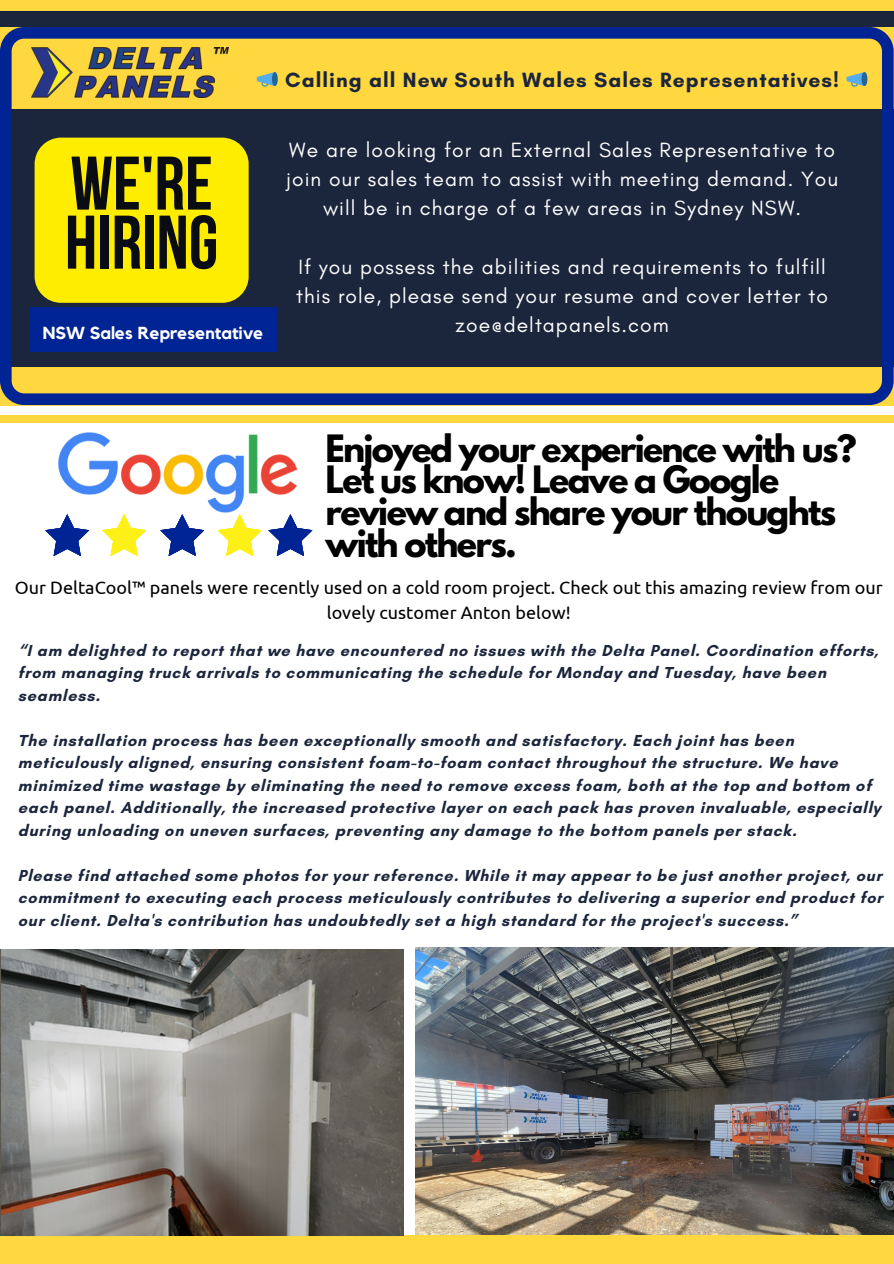
<style>
.page{position:relative;width:894px;height:1264px;background:#fff}
.page>*{position:absolute;margin:0;border:0;box-sizing:border-box;transform-origin:0 0}
.t1{font:75.75px/58.9px "Bebas Neue Cyrillic";color:#090c13}
.t2{font:700 33.45px/31.7px "League Spartan";letter-spacing:-.05em;color:#000}
.t3{font:21px/29.2px "Glacial Indifference";letter-spacing:.05em;color:#fff;text-align:center}
.t4{font:700 21px "Glacial Indifference";letter-spacing:.05em;color:#1b253c}
.t5{font:18px/24.8px "Ubuntu";color:#000;text-align:center}
.t6{font:700 17.25px "Kollektif";color:#fff}
.t7{font:700 16.2px/22.5px "Glacial Indifference";letter-spacing:.05em;color:#1b253c}
</style>
<div class="page">
<div style="left:0;top:1235px;width:893px;height:28px;background:#ffd840"></div>
<div style="left:0;top:415px;width:893px;height:8px;background:#ffd840"></div>
<div style="left:0;top:0;width:893px;height:367px;background:#1b253c"></div>
<div style="left:0;top:0;width:893px;height:10px;background:#ffd840"></div>
<svg style="left:0;top:27px;width:893px;height:378px"></svg>
<div style="left:29px;top:308px;width:248px;height:44px;background:#012494"></div>
<img style="left:31px;top:47px;width:197px;height:51px">
<img style="left:415px;top:947px;width:478px;height:287px">
<img style="left:59px;top:433px;width:239px;height:80px">
<svg style="left:45px;top:514px;width:44px;height:41px"></svg>
<svg style="left:102px;top:514px;width:44px;height:41px"></svg>
<svg style="left:160px;top:514px;width:44px;height:41px"></svg>
<svg style="left:218px;top:514px;width:43px;height:41px"></svg>
<svg style="left:268px;top:514px;width:44px;height:41px"></svg>
<img style="left:0;top:949px;width:403px;height:286px">
<div style="left:35px;top:138px;width:213px;height:165px;background:#ffed00;border-radius:27px"></div>
<svg style="left:257px;top:72px;width:21px;height:15px"></svg>
<svg style="left:846px;top:72px;width:21px;height:15px"></svg>
<h1 class="t1" style="left:65px;top:161px;width:155px">WE'RE<br>HIRING</h1>
<h5 class="t6" style="left:43px;top:325px;width:222px">NSW Sales Representative</h5>
<p class="t4" style="left:285px;top:67px;width:555px">Calling all New South Wales Sales Representatives!</p>
<p class="t3" style="left:286px;top:135px;width:553px">We are looking for an External Sales Representative to join our sales team to assist with meeting demand. You will be in charge of a few areas in Sydney NSW.</p>
<p class="t3" style="left:296px;top:252px;width:533px">If you possess the abilities and requirements to fulfill this role, please send your resume and cover letter to zoe@deltapanels.com</p>
<p class="t2" style="left:325px;top:436px;width:532px">Enjoyed your experience with us?<br>Let us know! Leave a Google review and share your thoughts with others.</p>
<p class="t5" style="left:15px;top:575px;width:869px">Our DeltaCool™ panels were recently used on a cold room project. Check out this amazing review from our lovely customer Anton below!</p>
<h3 class="t7" style="left:18px;top:639px;width:861px">“I am delighted to report that we have encountered no issues with the Delta Panel. Coordination efforts, from managing truck arrivals to communicating the schedule for Monday and Tuesday, have been seamless.</h3>
<h4 class="t7" style="left:18px;top:729px;width:864px">The installation process has been exceptionally smooth and satisfactory. Each joint has been meticulously aligned, ensuring consistent foam-to-foam contact throughout the structure. We have minimized time wastage by eliminating the need to remove excess foam, both at the top and bottom of each panel. Additionally, the increased protective layer on each pack has proven invaluable, especially during unloading on uneven surfaces, preventing any damage to the bottom panels per stack.</h4>
<h4 class="t7" style="left:18px;top:864px;width:866px;text-align:justify">Please find attached some photos for your reference. While it may appear to be just another project, our commitment to executing each process meticulously contributes to delivering a superior end product for our client. Delta's contribution has undoubtedly set a high standard for the project's success.”</h4>
</div>
